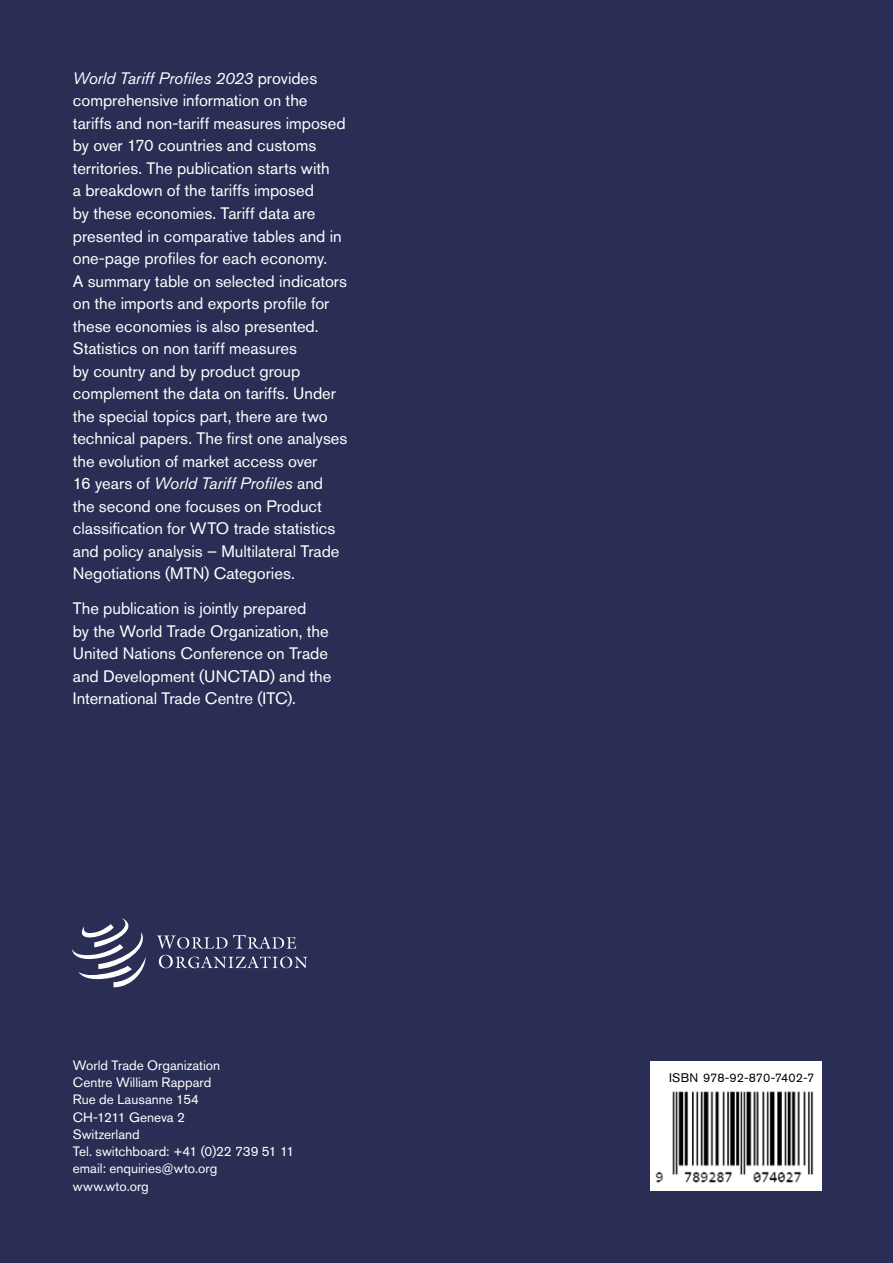
<style>
.page{position:relative;width:893px;height:1263px;background:#2a2d54}
.page>*{position:absolute;margin:0;border:0;box-sizing:border-box;transform-origin:0 0}
.t1{font:16.5px/22.5px "Akzidenz Grotesk Pro";color:#fff}
.t2{font:13.5px/17.2px "Akzidenz Grotesk Pro";color:#fff}
.t3{font:12.3px "Akzidenz Grotesk Pro";color:#000}
.s1{font-style:italic}
</style>
<div class="page">
<div style="left:650px;top:1061px;width:171px;height:130px;background:#fff"></div>
<img style="left:655px;top:1091px;width:159px;height:92px">
<svg style="left:159px;top:955px;width:148px;height:13px"></svg>
<svg style="left:157px;top:934px;width:139px;height:15px"></svg>
<svg style="left:72px;top:918px;width:74px;height:69px"></svg>
<p class="t1" style="left:73px;top:67px;width:276px"><span class="s1">World Tariff Profiles 2023</span> provides comprehensive information on the tariffs and non-tariff measures imposed by over 170 countries and customs territories. The publication starts with<br>a breakdown of the tariffs imposed<br>by these economies. Tariff data are presented in comparative tables and in one-page profiles for each economy.<br>A summary table on selected indicators on the imports and exports profile for these economies is also presented.<br>Statistics on non tariff measures<br>by country and by product group complement the data on tariffs. Under the special topics part, there are two technical papers. The first one analyses the evolution of market access over<br>16 years of <span class="s1">World Tariff Profiles</span> and the second one focuses on Product classification for WTO trade statistics and policy analysis – Multilateral Trade Negotiations (MTN) Categories.</p>
<p class="t1" style="left:73px;top:597px;width:260px">The publication is jointly prepared<br>by the World Trade Organization, the United Nations Conference on Trade and Development (UNCTAD) and the International Trade Centre (ITC).</p>
<p class="t2" style="left:73px;top:1056px;width:223px">World Trade Organization<br>Centre William Rappard<br>Rue de Lausanne 154<br>CH-1211 Geneva 2<br>Switzerland<br>Tel. switchboard: +41 (0)22 739 51 11 email: enquiries@wto.org www.wto.org</p>
<p class="t3" style="left:669px;top:1069px;width:147px">ISBN 978-92-870-7402-7</p>
</div>
